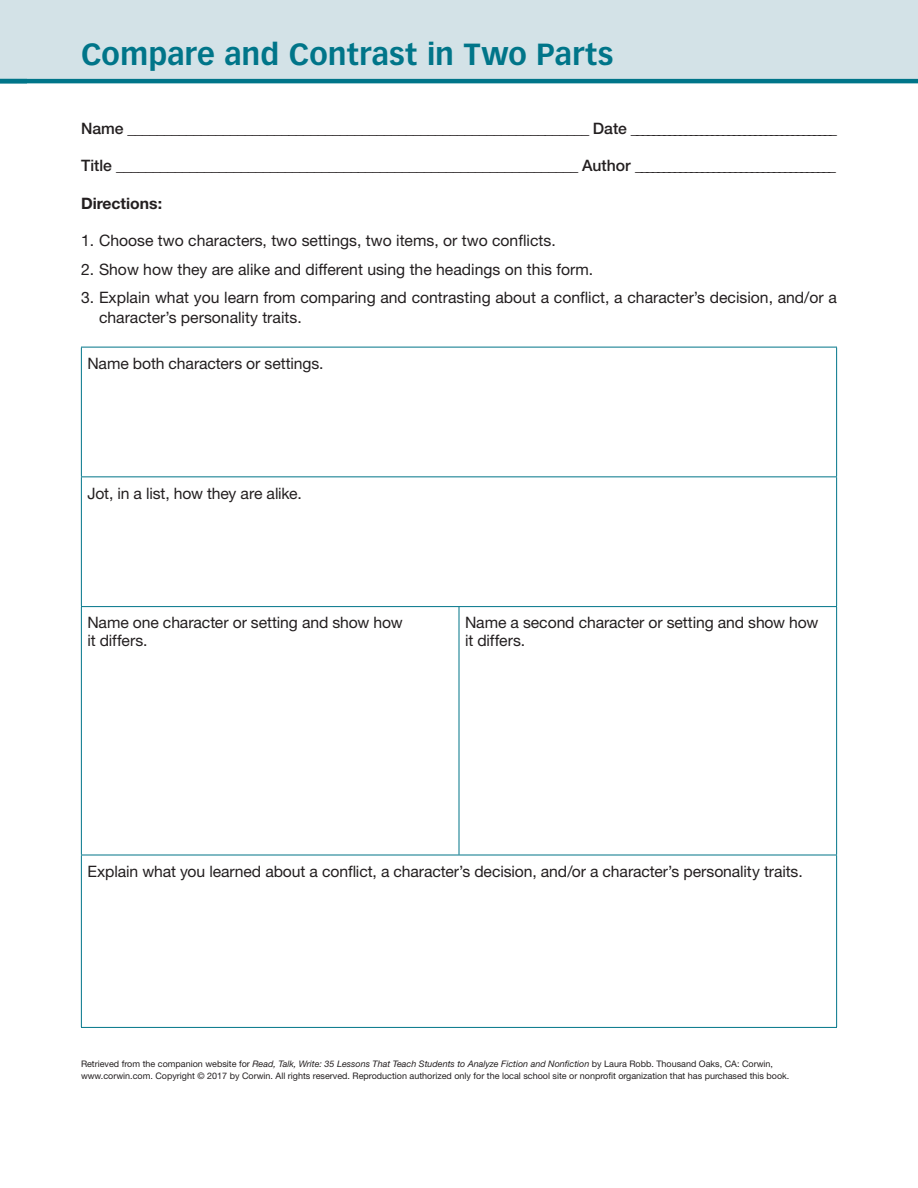
<style>
.page{position:relative;width:918px;height:1188px;background:#fff}
.page>*{position:absolute;margin:0;border:0;box-sizing:border-box;transform-origin:0 0}
.SE4_T{font:700 30px "Vectora LT Std";letter-spacing:.005em;color:#007589}
.TT{font:15.75px/18px "Helvetica Neue LT Std";letter-spacing:-.005em;color:#231f20}
.SE4_NL{font:15.75px/19.5px "Helvetica Neue LT Std";color:#231f20}
.SE4_TEXT_1{font:500 15.75px "Helvetica Neue LT Std";color:#231f20}
.SE4_TEXT{font:700 15.75px "Helvetica Neue LT Std";color:#231f20}
.SE5_TEXT{font:9px/12px "Helvetica Neue LT Std";color:#231f20}
.s1{font-style:italic}
</style>
<div class="page">
<div style="left:0;top:0;width:918px;height:79px;background:#d3e2e7"></div>
<hr style="left:81px;top:347px;width:378px;height:1px;background:#007589">
<hr style="left:81px;top:347px;width:1px;height:129px;background:#007589">
<hr style="left:459px;top:347px;width:378px;height:1px;background:#007589">
<hr style="left:836px;top:347px;width:1px;height:129px;background:#007589">
<hr style="left:81px;top:476px;width:378px;height:1px;background:#007589">
<hr style="left:81px;top:477px;width:1px;height:129px;background:#007589">
<hr style="left:459px;top:476px;width:378px;height:1px;background:#007589">
<hr style="left:836px;top:477px;width:1px;height:129px;background:#007589">
<hr style="left:81px;top:606px;width:378px;height:1px;background:#007589">
<hr style="left:81px;top:607px;width:1px;height:248px;background:#007589">
<hr style="left:459px;top:606px;width:378px;height:1px;background:#007589">
<hr style="left:459px;top:607px;width:1px;height:248px;background:#007589">
<hr style="left:836px;top:607px;width:1px;height:248px;background:#007589">
<hr style="left:81px;top:855px;width:378px;height:1px;background:#007589">
<hr style="left:81px;top:855px;width:1px;height:172px;background:#007589">
<hr style="left:459px;top:855px;width:378px;height:1px;background:#007589">
<hr style="left:836px;top:855px;width:1px;height:172px;background:#007589">
<hr style="left:81px;top:1027px;width:378px;height:1px;background:#007589">
<hr style="left:459px;top:1027px;width:378px;height:1px;background:#007589">
<hr style="left:0;top:79px;width:918px;height:4px;background:#007589">
<p class="SE4_T" style="left:81px;top:36px;width:534px">Compare and Contrast in Two Parts</p>
<p class="SE4_TEXT_1" style="left:81px;top:119px;width:757px">Name _______________________________________________________________ Date ______________________________________</p>
<p class="SE4_TEXT_1" style="left:81px;top:156px;width:756px">Title _______________________________________________________________ Author ____________________________________</p>
<p class="SE4_TEXT" style="left:81px;top:193px;width:83px">Directions:</p>
<p class="SE4_NL" style="left:81px;top:231px;width:476px">1. Choose two characters, two settings, two items, or two conflicts.</p>
<p class="SE4_NL" style="left:81px;top:259px;width:514px">2. Show how they are alike and different using the headings on this form.</p>
<p class="SE4_NL" style="left:99px;top:288px;width:740px;text-indent:-18px">3. Explain what you learn from comparing and contrasting about a conflict, a character’s decision, and/or a character’s personality traits.</p>
<p class="TT" style="left:87px;top:354px;width:238px">Name both characters or settings.</p>
<p class="TT" style="left:87px;top:484px;width:216px">Jot, in a list, how they are alike.</p>
<p class="TT" style="left:87px;top:614px;width:317px">Name one character or setting and show how it differs.</p>
<p class="TT" style="left:465px;top:614px;width:355px">Name a second character or setting and show how it differs.</p>
<p class="TT" style="left:87px;top:862px;width:717px">Explain what you learned about a conflict, a character’s decision, and/or a character’s personality traits.</p>
<p class="SE5_TEXT" style="left:81px;top:1057px;width:710px">Retrieved from the companion website for <span class="s1">Read, Talk, Write: 35 Lessons That Teach Students to Analyze Fiction and Nonfiction</span> by Laura Robb. Thousand Oaks, CA: Corwin, www.corwin.com. Copyright © 2017 by Corwin. All rights reserved. Reproduction authorized only for the local school site or nonprofit organization that has purchased this book.</p>
</div>
